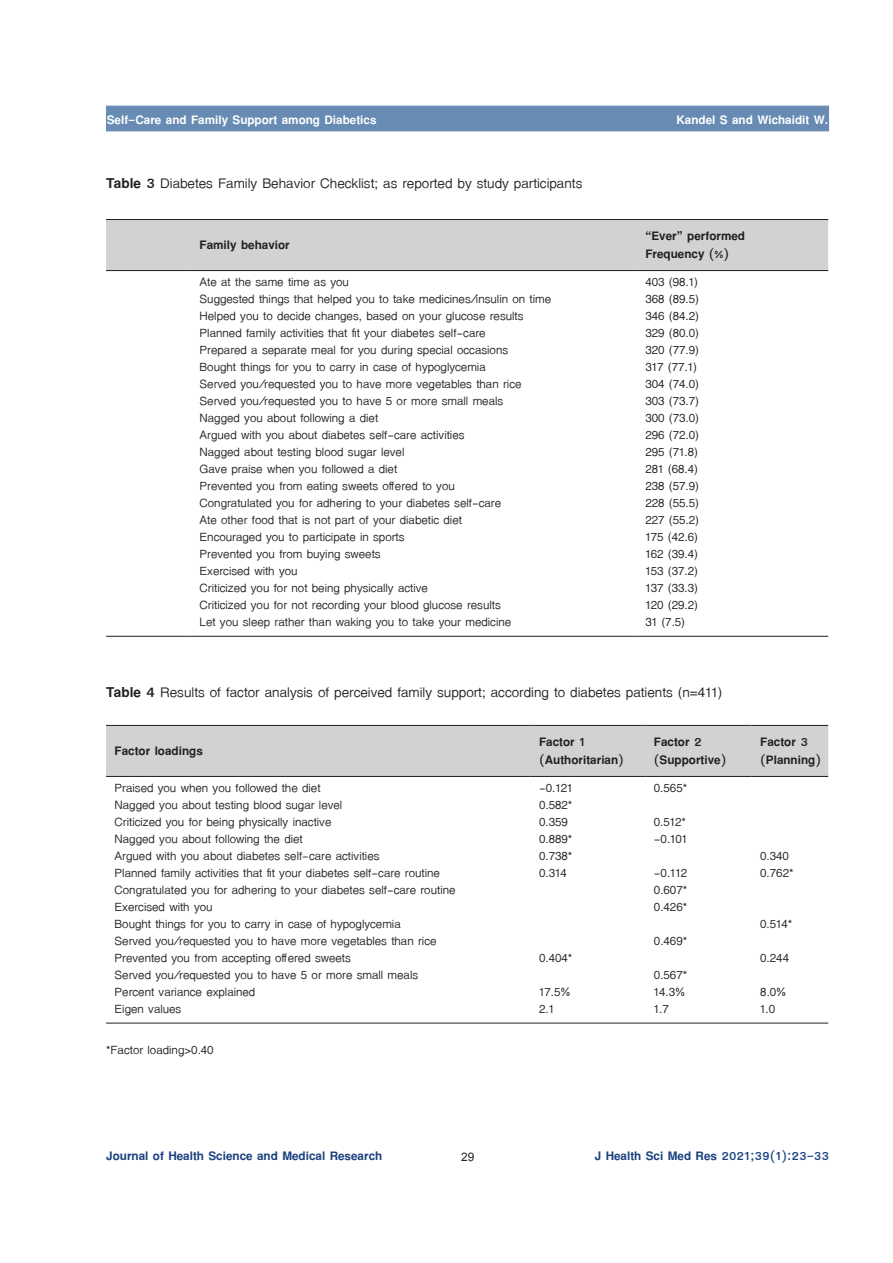
<style>
.page{position:relative;width:893px;height:1263px;background:#fff}
.page>*{position:absolute;margin:0;border:0;box-sizing:border-box;transform-origin:0 0}
.t1{font:21px "TF Lanna";color:#231f20}
.t2{font:18px "TF Lanna";color:#231f20}
.t3{font:700 18px/18px "TF Lanna";color:#231f20}
.t4{font:700 18px "TF Lanna";color:#1b417f}
.t5{font:700 18px "TF Lanna";color:#fff}
.t6{font:700 18px "Cordia UPC";color:#231f20}
.s1{font-weight:700}
</style>
<div class="page">
<div style="left:106px;top:106px;width:723px;height:25px;background:#678bb3"></div>
<div style="left:106px;top:220px;width:722px;height:50px;background:#d1d2d4"></div>
<hr style="left:106px;top:219px;width:85px;height:1px;background:#231f20">
<hr style="left:191px;top:219px;width:446px;height:1px;background:#231f20">
<hr style="left:637px;top:219px;width:191px;height:1px;background:#231f20">
<hr style="left:106px;top:270px;width:85px;height:1px;background:#231f20">
<hr style="left:191px;top:270px;width:446px;height:1px;background:#231f20">
<hr style="left:637px;top:270px;width:191px;height:1px;background:#231f20">
<hr style="left:106px;top:636px;width:85px;height:1px;background:#231f20">
<hr style="left:191px;top:636px;width:446px;height:1px;background:#231f20">
<hr style="left:637px;top:636px;width:191px;height:1px;background:#231f20">
<div style="left:106px;top:726px;width:722px;height:50px;background:#d1d2d4"></div>
<hr style="left:106px;top:725px;width:425px;height:1px;background:#231f20">
<hr style="left:531px;top:725px;width:114px;height:1px;background:#231f20">
<hr style="left:645px;top:725px;width:107px;height:1px;background:#231f20">
<hr style="left:752px;top:725px;width:76px;height:1px;background:#231f20">
<hr style="left:106px;top:776px;width:425px;height:1px;background:#231f20">
<hr style="left:531px;top:776px;width:114px;height:1px;background:#231f20">
<hr style="left:645px;top:776px;width:107px;height:1px;background:#231f20">
<hr style="left:752px;top:776px;width:76px;height:1px;background:#231f20">
<hr style="left:106px;top:1023px;width:425px;height:1px;background:#231f20">
<hr style="left:531px;top:1023px;width:114px;height:1px;background:#231f20">
<hr style="left:645px;top:1023px;width:107px;height:1px;background:#231f20">
<hr style="left:752px;top:1023px;width:76px;height:1px;background:#231f20">
<p class="t5" style="left:107px;top:109px;width:271px">Self-Care and Family Support among Diabetics</p>
<p class="t5" style="left:676px;top:108px;width:153px">Kandel S and Wichaidit W.</p>
<p class="t1" style="left:106px;top:171px;width:478px"><span class="s1">Table 3</span> Diabetes Family Behavior Checklist; as reported by study participants</p>
<p class="t3" style="left:200px;top:235px;width:92px">Family behavior</p>
<p class="t3" style="left:645px;top:226px;width:101px">“Ever” performed<br>Frequency (%)</p>
<p class="t2" style="left:200px;top:271px;width:151px">Ate at the same time as you</p>
<p class="t2" style="left:645px;top:271px;width:54px">403 (98.1)</p>
<p class="t2" style="left:200px;top:288px;width:353px">Suggested things that helped you to take medicines/insulin on time</p>
<p class="t2" style="left:645px;top:288px;width:55px">368 (89.5)</p>
<p class="t2" style="left:200px;top:305px;width:325px">Helped you to decide changes, based on your glucose results</p>
<p class="t2" style="left:645px;top:305px;width:55px">346 (84.2)</p>
<p class="t2" style="left:200px;top:322px;width:288px">Planned family activities that fit your diabetes self-care</p>
<p class="t2" style="left:645px;top:322px;width:55px">329 (80.0)</p>
<p class="t2" style="left:200px;top:339px;width:310px">Prepared a separate meal for you during special occasions</p>
<p class="t2" style="left:645px;top:339px;width:55px">320 (77.9)</p>
<p class="t2" style="left:200px;top:356px;width:288px">Bought things for you to carry in case of hypoglycemia</p>
<p class="t2" style="left:645px;top:356px;width:53px">317 (77.1)</p>
<p class="t2" style="left:200px;top:373px;width:323px">Served you/requested you to have more vegetables than rice</p>
<p class="t2" style="left:645px;top:373px;width:55px">304 (74.0)</p>
<p class="t2" style="left:200px;top:390px;width:305px">Served you/requested you to have 5 or more small meals</p>
<p class="t2" style="left:645px;top:390px;width:55px">303 (73.7)</p>
<p class="t2" style="left:200px;top:407px;width:180px">Nagged you about following a diet</p>
<p class="t2" style="left:645px;top:407px;width:55px">300 (73.0)</p>
<p class="t2" style="left:200px;top:424px;width:266px">Argued with you about diabetes self-care activities</p>
<p class="t2" style="left:645px;top:424px;width:55px">296 (72.0)</p>
<p class="t2" style="left:200px;top:441px;width:206px">Nagged about testing blood sugar level</p>
<p class="t2" style="left:645px;top:441px;width:54px">295 (71.8)</p>
<p class="t2" style="left:200px;top:458px;width:199px">Gave praise when you followed a diet</p>
<p class="t2" style="left:645px;top:458px;width:54px">281 (68.4)</p>
<p class="t2" style="left:200px;top:475px;width:257px">Prevented you from eating sweets offered to you</p>
<p class="t2" style="left:645px;top:475px;width:55px">238 (57.9)</p>
<p class="t2" style="left:200px;top:492px;width:303px">Congratulated you for adhering to your diabetes self-care</p>
<p class="t2" style="left:645px;top:492px;width:55px">228 (55.5)</p>
<p class="t2" style="left:200px;top:509px;width:264px">Ate other food that is not part of your diabetic diet</p>
<p class="t2" style="left:645px;top:509px;width:55px">227 (55.2)</p>
<p class="t2" style="left:200px;top:526px;width:206px">Encouraged you to participate in sports</p>
<p class="t2" style="left:645px;top:526px;width:54px">175 (42.6)</p>
<p class="t2" style="left:200px;top:543px;width:183px">Prevented you from buying sweets</p>
<p class="t2" style="left:645px;top:543px;width:54px">162 (39.4)</p>
<p class="t2" style="left:200px;top:560px;width:99px">Exercised with you</p>
<p class="t2" style="left:645px;top:560px;width:54px">153 (37.2)</p>
<p class="t2" style="left:200px;top:577px;width:230px">Criticized you for not being physically active</p>
<p class="t2" style="left:645px;top:577px;width:54px">137 (33.3)</p>
<p class="t2" style="left:200px;top:594px;width:303px">Criticized you for not recording your blood glucose results</p>
<p class="t2" style="left:645px;top:594px;width:54px">120 (29.2)</p>
<p class="t2" style="left:200px;top:611px;width:313px">Let you sleep rather than waking you to take your medicine</p>
<p class="t2" style="left:645px;top:611px;width:41px">31 (7.5)</p>
<p class="t1" style="left:106px;top:680px;width:618px"><span class="s1">Table 4</span> Results of factor analysis of perceived family support; according to diabetes patients (n=411)</p>
<p class="t3" style="left:115px;top:741px;width:90px">Factor loadings</p>
<p class="t3" style="left:539px;top:732px;width:86px">Factor 1 (Authoritarian)</p>
<p class="t3" style="left:654px;top:732px;width:74px">Factor 2 (Supportive)</p>
<p class="t3" style="left:760px;top:732px;width:62px">Factor 3 (Planning)</p>
<p class="t2" style="left:115px;top:777px;width:207px">Praised you when you followed the diet</p>
<p class="t2" style="left:539px;top:777px;width:35px">-0.121</p>
<p class="t2" style="left:654px;top:777px;width:35px">0.565*</p>
<p class="t2" style="left:115px;top:794px;width:229px">Nagged you about testing blood sugar level</p>
<p class="t2" style="left:539px;top:794px;width:35px">0.582*</p>
<p class="t2" style="left:115px;top:811px;width:218px">Criticized you for being physically inactive</p>
<p class="t2" style="left:539px;top:811px;width:30px">0.359</p>
<p class="t2" style="left:654px;top:811px;width:34px">0.512*</p>
<p class="t2" style="left:115px;top:828px;width:190px">Nagged you about following the diet</p>
<p class="t2" style="left:539px;top:828px;width:35px">0.889*</p>
<p class="t2" style="left:654px;top:828px;width:35px">-0.101</p>
<p class="t2" style="left:115px;top:845px;width:266px">Argued with you about diabetes self-care activities</p>
<p class="t2" style="left:539px;top:845px;width:35px">0.738*</p>
<p class="t2" style="left:760px;top:845px;width:30px">0.340</p>
<p class="t2" style="left:115px;top:862px;width:327px">Planned family activities that fit your diabetes self-care routine</p>
<p class="t2" style="left:539px;top:862px;width:29px">0.314</p>
<p class="t2" style="left:654px;top:862px;width:35px">-0.112</p>
<p class="t2" style="left:760px;top:862px;width:35px">0.762*</p>
<p class="t2" style="left:115px;top:879px;width:342px">Congratulated you for adhering to your diabetes self-care routine</p>
<p class="t2" style="left:654px;top:879px;width:35px">0.607*</p>
<p class="t2" style="left:115px;top:896px;width:99px">Exercised with you</p>
<p class="t2" style="left:654px;top:896px;width:35px">0.426*</p>
<p class="t2" style="left:115px;top:913px;width:288px">Bought things for you to carry in case of hypoglycemia</p>
<p class="t2" style="left:760px;top:913px;width:34px">0.514*</p>
<p class="t2" style="left:115px;top:930px;width:323px">Served you/requested you to have more vegetables than rice</p>
<p class="t2" style="left:654px;top:930px;width:35px">0.469*</p>
<p class="t2" style="left:115px;top:947px;width:238px">Prevented you from accepting offered sweets</p>
<p class="t2" style="left:539px;top:947px;width:35px">0.404*</p>
<p class="t2" style="left:760px;top:947px;width:30px">0.244</p>
<p class="t2" style="left:115px;top:964px;width:305px">Served you/requested you to have 5 or more small meals</p>
<p class="t2" style="left:654px;top:964px;width:35px">0.567*</p>
<p class="t2" style="left:115px;top:981px;width:142px">Percent variance explained</p>
<p class="t2" style="left:539px;top:981px;width:33px">17.5%</p>
<p class="t2" style="left:654px;top:981px;width:33px">14.3%</p>
<p class="t2" style="left:760px;top:981px;width:28px">8.0%</p>
<p class="t2" style="left:115px;top:998px;width:68px">Eigen values</p>
<p class="t2" style="left:539px;top:998px;width:16px">2.1</p>
<p class="t2" style="left:654px;top:998px;width:16px">1.7</p>
<p class="t2" style="left:760px;top:998px;width:16px">1.0</p>
<p class="t2" style="left:106px;top:1038px;width:109px">*Factor loading&gt;0.40</p>
<p class="t4" style="left:106px;top:1145px;width:277px">Journal of Health Science and Medical Research</p>
<p class="t6" style="left:461px;top:1146px;width:15px">29</p>
<p class="t4" style="left:595px;top:1145px;width:236px">J Health Sci Med Res 2021;39(1):23-33</p>
</div>
